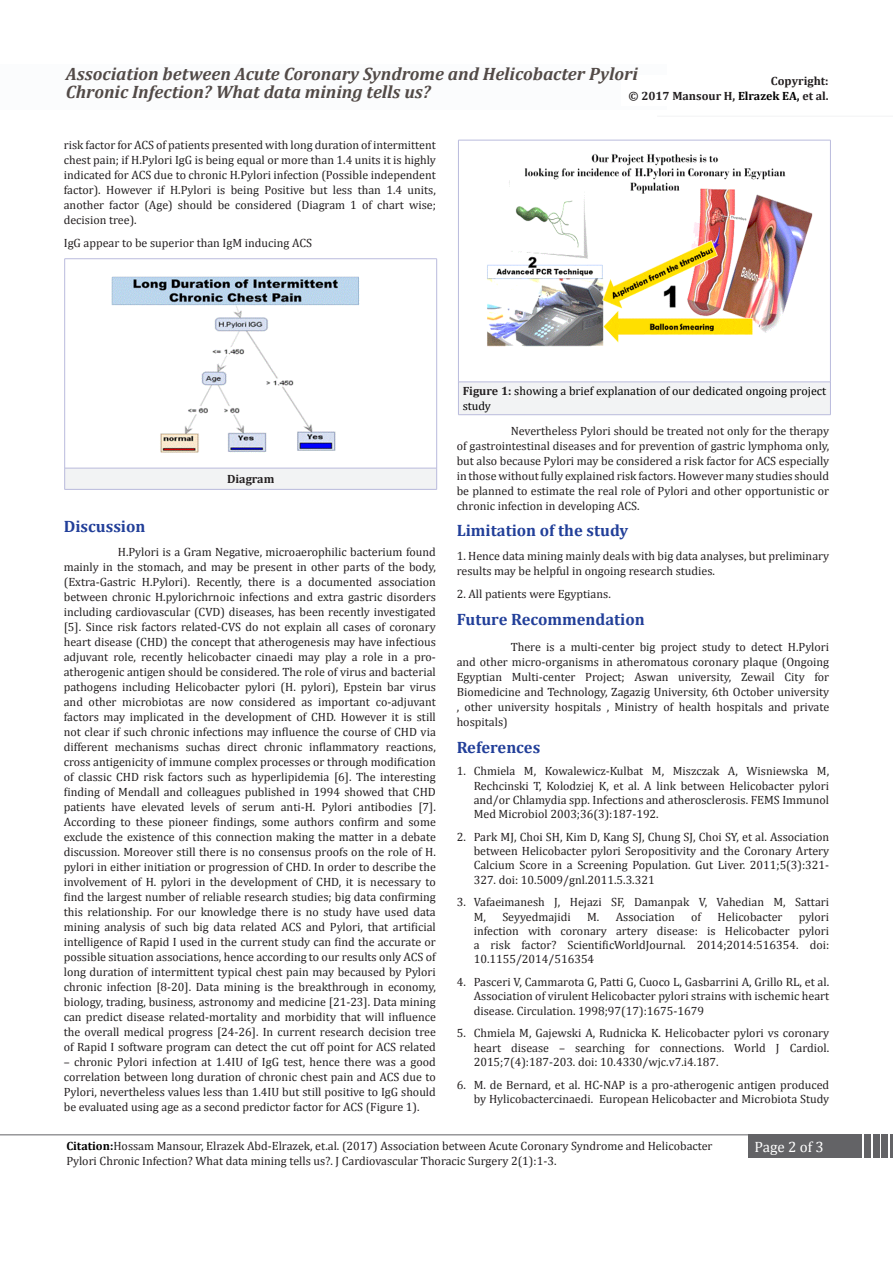
<style>
.page{position:relative;width:893px;height:1263px;background:#fff}
.page>*{position:absolute;margin:0;border:0;box-sizing:border-box;transform-origin:0 0}
.t1{font:italic 700 18px/18px "Cambria";color:#524a47}
.t2{font:700 16.5px "Cambria";color:#223f99}
.t3{font:italic 700 15px "Cambria";color:#3e3e3f}
.t4{font:15px "Cambria";color:#fff}
.t5{font:12px/15px "Cambria";color:#231f20;text-align:justify}
.t6{font:12px/15px "Cambria";color:#000}
.t7{font:700 12px "Cambria";color:#231f20}
.s1{color:#000}
.s2{font-weight:400}
.s3{font-weight:700;color:#231f20}
.s4{font-weight:700}
.s5{font-weight:700;color:#000}
</style>
<div class="page">
<hr style="left:0;top:1134px;width:749px;height:1px;background:#636366">
<div style="left:748px;top:1134px;width:114px;height:24px;background:#636366"></div>
<div style="left:864px;top:1134px;width:7px;height:24px;background:#636366"></div>
<div style="left:873px;top:1134px;width:6px;height:24px;background:#636366"></div>
<div style="left:881px;top:1134px;width:7px;height:24px;background:#636366"></div>
<hr style="left:890px;top:1134px;width:3px;height:24px;background:#636366">
<hr style="left:657px;top:116px;width:236px;height:1px;background:#f2f3f4">
<div style="left:65px;top:468px;width:372px;height:21px;background:#f2f3f4"></div>
<hr style="left:65px;top:258px;width:372px;height:1px;background:#babbdd">
<hr style="left:64px;top:259px;width:1px;height:209px;background:#babbdd">
<hr style="left:436px;top:259px;width:1px;height:209px;background:#babbdd">
<hr style="left:65px;top:468px;width:372px;height:1px;background:#babbdd">
<svg style="left:64px;top:468px;width:1px;height:21px"></svg>
<svg style="left:436px;top:469px;width:1px;height:20px"></svg>
<hr style="left:65px;top:489px;width:372px;height:1px;background:#babbdd">
<img style="left:111px;top:276px;width:249px;height:177px">
<div style="left:458px;top:382px;width:372px;height:33px;background:#f2f3f4"></div>
<hr style="left:458px;top:140px;width:372px;height:1px;background:#babbdd">
<hr style="left:458px;top:140px;width:1px;height:242px;background:#babbdd">
<hr style="left:830px;top:140px;width:1px;height:242px;background:#babbdd">
<hr style="left:458px;top:382px;width:372px;height:1px;background:#babbdd">
<hr style="left:458px;top:382px;width:1px;height:33px;background:#babbdd">
<hr style="left:830px;top:382px;width:1px;height:33px;background:#babbdd">
<hr style="left:458px;top:414px;width:372px;height:1px;background:#babbdd">
<img style="left:487px;top:153px;width:326px;height:194px">
<div style="left:0;top:64px;width:667px;height:46px;background:#fbfcfd"></div>
<div style="left:621px;top:75px;width:208px;height:31px;background:#fff"></div>
<p class="t1" style="left:66px;top:65px;width:573px">Association between Acute Coronary Syndrome and Helicobacter Pylori<br>Chronic Infection? What data mining tells us?</p>
<p class="t3" style="left:62px;top:69px;width:531px">Why not a Stress Test in an Asymptomatic Person? “The World Is Drowning…….”</p>
<p class="t7" style="left:771px;top:72px;width:59px">Copyright:</p>
<p class="t7" style="left:628px;top:87px;width:202px">© 2017 Mansour H, <span class="s1">Elrazek EA,</span> et al.</p>
<p class="t7" style="left:715px;top:86px;width:84px"><span class="s2">©</span> 2017 Mishra</p>
<p class="t5" style="left:64px;top:137px;width:374px">risk factor for ACS of patients presented with long duration of intermittent chest pain; if H.Pylori IgG is being equal or more than 1.4 units it is highly indicated for ACS due to chronic H.Pylori infection (Possible independent factor). However if H.Pylori is being Positive but less than 1.4 units, another factor (Age) should be considered (Diagram 1 of chart wise; decision tree).</p>
<p class="t5" style="left:64px;top:236px;width:250px">IgG appear to be superior than IgM inducing ACS</p>
<p class="t7" style="left:227px;top:471px;width:49px">Diagram</p>
<p class="t2" style="left:64px;top:515px;width:83px">Discussion</p>
<p class="t5" style="left:64px;top:544px;width:374px;text-indent:54px">H.Pylori is a Gram Negative, microaerophilic bacterium found mainly in the stomach, and may be present in other parts of the body, (Extra-Gastric H.Pylori). Recently, there is a documented association between chronic H.pylorichrnoic infections and extra gastric disorders including cardiovascular (CVD) diseases, has been recently investigated [5]. Since risk factors related-CVS do not explain all cases of coronary heart disease (CHD) the concept that atherogenesis may have infectious adjuvant role, recently helicobacter cinaedi may play a role in a pro&shy;atherogenic antigen should be considered. The role of virus and bacterial pathogens including Helicobacter pylori (H. pylori), Epstein bar virus and other microbiotas are now considered as important co-adjuvant factors may implicated in the development of CHD. However it is still not clear if such chronic infections may influence the course of CHD via different mechanisms suchas direct chronic inflammatory reactions, cross antigenicity of immune complex processes or through modification of classic CHD risk factors such as hyperlipidemia [6]. The interesting finding of Mendall and colleagues published in 1994 showed that CHD patients have elevated levels of serum anti-H. Pylori antibodies [7].<br>According to these pioneer findings, some authors confirm and some exclude the existence of this connection making the matter in a debate discussion. Moreover still there is no consensus proofs on the role of H. pylori in either initiation or progression of CHD. In order to describe the involvement of H. pylori in the development of CHD, it is necessary to find the largest number of reliable research studies; big data confirming this relationship. For our knowledge there is no study have used data mining analysis of such big data related ACS and Pylori, that artificial intelligence of Rapid I used in the current study can find the accurate or possible situation associations, hence according to our results only ACS of long duration of intermittent typical chest pain may becaused by Pylori chronic infection [8-20]. Data mining is the breakthrough in economy, biology, trading, business, astronomy and medicine [21-23]. Data mining can predict disease related-mortality and morbidity that will influence the overall medical progress [24-26]. In current research decision tree of Rapid I software program can detect the cut off point for ACS related</p>
<p class="t5" style="left:64px;top:1054px;width:374px">– chronic Pylori infection at 1.4IU of IgG test, hence there was a good correlation between long duration of chronic chest pain and ACS due to Pylori, nevertheless values less than 1.4IU but still positive to IgG should be evaluated using age as a second predictor factor for ACS (Figure 1).</p>
<p class="t6" style="left:463px;top:384px;width:365px"><span class="s3">Figure 1:</span> showing a brief explanation of our dedicated ongoing project study</p>
<p class="t5" style="left:457px;top:423px;width:374px;text-indent:54px">Nevertheless Pylori should be treated not only for the therapy of gastrointestinal diseases and for prevention of gastric lymphoma only, but also because Pylori may be considered a risk factor for ACS especially in those without fully explained risk factors. However many studies should be planned to estimate the real role of Pylori and other opportunistic or chronic infection in developing ACS.</p>
<p class="t2" style="left:457px;top:519px;width:173px">Limitation of the study</p>
<p class="t5" style="left:457px;top:548px;width:374px">1. Hence data mining mainly deals with big data analyses, but preliminary results may be helpful in ongoing research studies.</p>
<p class="t5" style="left:457px;top:586px;width:156px">2. All patients were Egyptians.</p>
<p class="t2" style="left:457px;top:607px;width:190px">Future Recommendation</p>
<p class="t5" style="left:457px;top:639px;width:374px;text-indent:54px">There is a multi-center big project study to detect H.Pylori and other micro-organisms in atheromatous coronary plaque (Ongoing Egyptian Multi-center Project; Aswan university, Zewail City for Biomedicine and Technology, Zagazig University, 6th October university , other university hospitals , Ministry of health hospitals and private hospitals)</p>
<p class="t2" style="left:457px;top:735px;width:85px">References</p>
<p class="t5" style="left:474px;top:764px;width:357px;line-height:14.2px;text-indent:-17px">1. Chmiela M, Kowalewicz-Kulbat M, Miszczak A, Wisniewska M, Rechcinski T, Kolodziej K, et al. A link between Helicobacter pylori and/or Chlamydia spp. Infections and atherosclerosis. FEMS Immunol Med Microbiol 2003;36(3):187-192.</p>
<p class="t5" style="left:474px;top:830px;width:357px;line-height:14.2px;text-indent:-17px">2. Park MJ, Choi SH, Kim D, Kang SJ, Chung SJ, Choi SY, et al. Association between Helicobacter pylori Seropositivity and the Coronary Artery Calcium Score in a Screening Population. Gut Liver. 2011;5(3):321- 327. doi: 10.5009/gnl.2011.5.3.321</p>
<p class="t5" style="left:474px;top:895px;width:357px;line-height:14.2px;text-indent:-17px">3. Vafaeimanesh J, Hejazi SF, Damanpak V, Vahedian M, Sattari<br>M,</p>
<p class="t5" style="left:502px;top:909px;width:70px">Seyyedmajidi</p>
<p class="t5" style="left:587px;top:909px;width:89px">M. Association</p>
<p class="t5" style="left:691px;top:909px;width:12px">of</p>
<p class="t5" style="left:718px;top:909px;width:66px">Helicobacter</p>
<p class="t5" style="left:474px;top:909px;width:357px;line-height:14.2px;text-indent:325px">pylori infection with coronary artery disease: is Helicobacter pylori a risk factor? ScientificWorldJournal. 2014;2014:516354. doi:<br>10.1155/2014/516354</p>
<p class="t5" style="left:474px;top:975px;width:357px;line-height:14.2px;text-indent:-17px">4. Pasceri V, Cammarota G, Patti G, Cuoco L, Gasbarrini A, Grillo RL, et al.<br>Association of virulent Helicobacter pylori strains with ischemic heart disease. Circulation. 1998;97(17):1675-1679</p>
<p class="t5" style="left:474px;top:1026px;width:357px;line-height:14.2px;text-indent:-17px">5. Chmiela M, Gajewski A, Rudnicka K. Helicobacter pylori vs coronary heart disease – searching for connections. World J Cardiol.<br>2015;7(4):187-203. doi: 10.4330/wjc.v7.i4.187.</p>
<p class="t5" style="left:457px;top:1077px;width:374px;line-height:14.2px;text-align:right">6. M. de Bernard, et al. HC-NAP is a pro-atherogenic antigen produced by Hylicobactercinaedi. European Helicobacter and Microbiota Study</p>
<p class="t5" style="left:68px;top:1139px;width:671px"><span class="s4">Citation:</span> Mishra S, Mishra A, Mishra JP (2017) Why not a Stress Test i an Asymptomatic Person? “The World Is Drowning…….”. J</p>
<p class="t4" style="left:754px;top:1138px;width:71px">Page 2 of 3</p>
<p class="t5" style="left:68px;top:1157px;width:208px">Cardiovascular Thoracic Surgery 2(1): 3.</p>
<p class="t5" style="left:66px;top:1138px;width:648px"><span class="s5">Citation:</span>Hossam Mansour, Elrazek Abd-Elrazek, et.al. (2017) Association between Acute Coronary Syndrome and Helicobacter<br>Pylori Chronic Infection? What data mining tells us?. J Cardiovascular Thoracic Surgery 2(1):1-3.</p>
</div>
